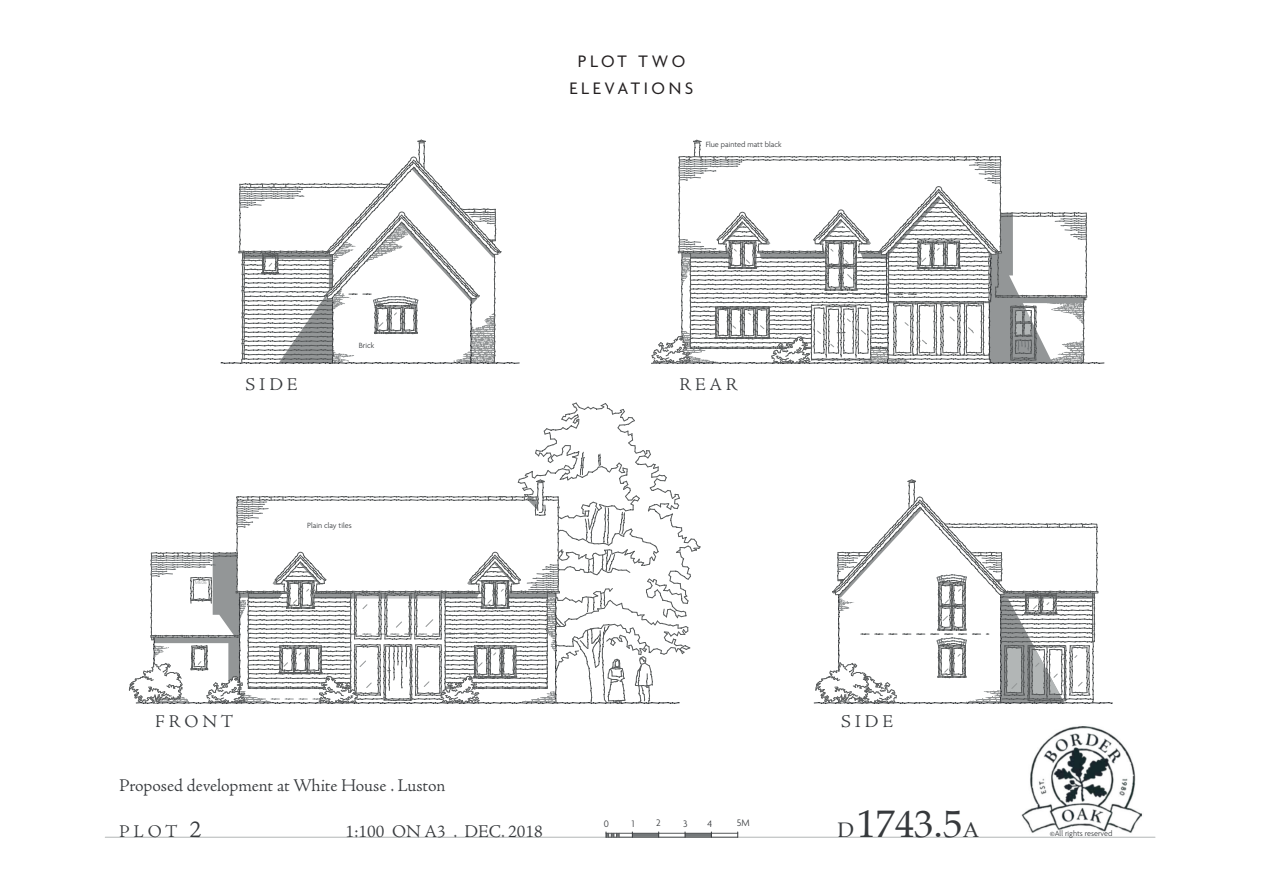
<style>
.page{position:relative;width:1263px;height:893px;background:#fff}
.page>*{position:absolute;margin:0;border:0;box-sizing:border-box;transform-origin:0 0}
.t1{font:38.25px "Palatino";color:#36393c}
.t2{font:21px "Palatino";color:#36393c}
.t3{font:300 18px "Adobe Jenson Pro";letter-spacing:-.005em;color:#36393c}
.t4{font:18px/27px "Agenda";letter-spacing:.2em;color:#231f20;text-align:center}
.t5{font:300 10.2px "Agenda";color:#36393c}
.t6{font:300 8.1px "Agenda";color:#36393c}
.t7{font:300 5.25px "Agenda";color:#939697}
.s1{font-size:24.45px}
.s2{font-size:21px}
</style>
<div class="page">
<img style="left:1021px;top:726px;width:121px;height:107px">
<hr style="left:632px;top:833px;width:27px;height:4px;background:#74787a">
<hr style="left:685px;top:833px;width:26px;height:4px;background:#74787a">
<hr style="left:105px;top:837px;width:1050px;height:1px;background:#b2b6b6">
<hr style="left:606px;top:837px;width:132px;height:1px;background:#575a5b">
<hr style="left:606px;top:833px;width:132px;height:1px;background:#575a5b">
<svg style="left:606px;top:832px;width:14px;height:5px"></svg>
<svg style="left:220px;top:139px;width:300px;height:225px"></svg>
<svg style="left:813px;top:479px;width:300px;height:225px"></svg>
<svg style="left:651px;top:140px;width:454px;height:224px"></svg>
<svg style="left:129px;top:402px;width:572px;height:302px"></svg>
<p class="t6" style="left:359px;top:341px;width:17px">Brick</p>
<p class="t4" style="left:569px;top:49px;width:125px">PLOT TWO<br>ELEVATIONS</p>
<p class="t6" style="left:706px;top:140px;width:77px">Flue painted matt black</p>
<p class="t3" style="left:246px;top:374px;width:54px">S I D E</p>
<p class="t3" style="left:679px;top:374px;width:60px">R E A R</p>
<p class="t7" style="left:195px;top:579px;width:13px">Mk06</p>
<p class="t6" style="left:307px;top:521px;width:46px">Plain clay tiles</p>
<p class="t3" style="left:155px;top:712px;width:80px">F R O N T</p>
<p class="t3" style="left:841px;top:712px;width:54px">S I D E</p>
<p class="t3" style="left:119px;top:775px;width:328px">Proposed development at White House . Luston</p>
<p class="t3" style="left:119px;top:821px;width:84px">P L O T <span class="s1">2</span></p>
<p class="t3" style="left:345px;top:821px;width:199px">1:100 ON A3 . DEC. 2018</p>
<p class="t5" style="left:604px;top:818px;width:7px">0</p>
<p class="t5" style="left:632px;top:818px;width:4px">1</p>
<p class="t5" style="left:656px;top:818px;width:6px">2</p>
<p class="t5" style="left:683px;top:818px;width:6px">3</p>
<p class="t5" style="left:707px;top:818px;width:6px">4</p>
<p class="t5" style="left:737px;top:818px;width:14px">5M</p>
<h1 class="t1" style="left:838px;top:792px;width:126px"><span class="s2">D</span>1743.5</h1>
<p class="t2" style="left:963px;top:812px;width:18px">A</p>
<p class="t6" style="left:1050px;top:829px;width:64px">©All rights reserved</p>
</div>
